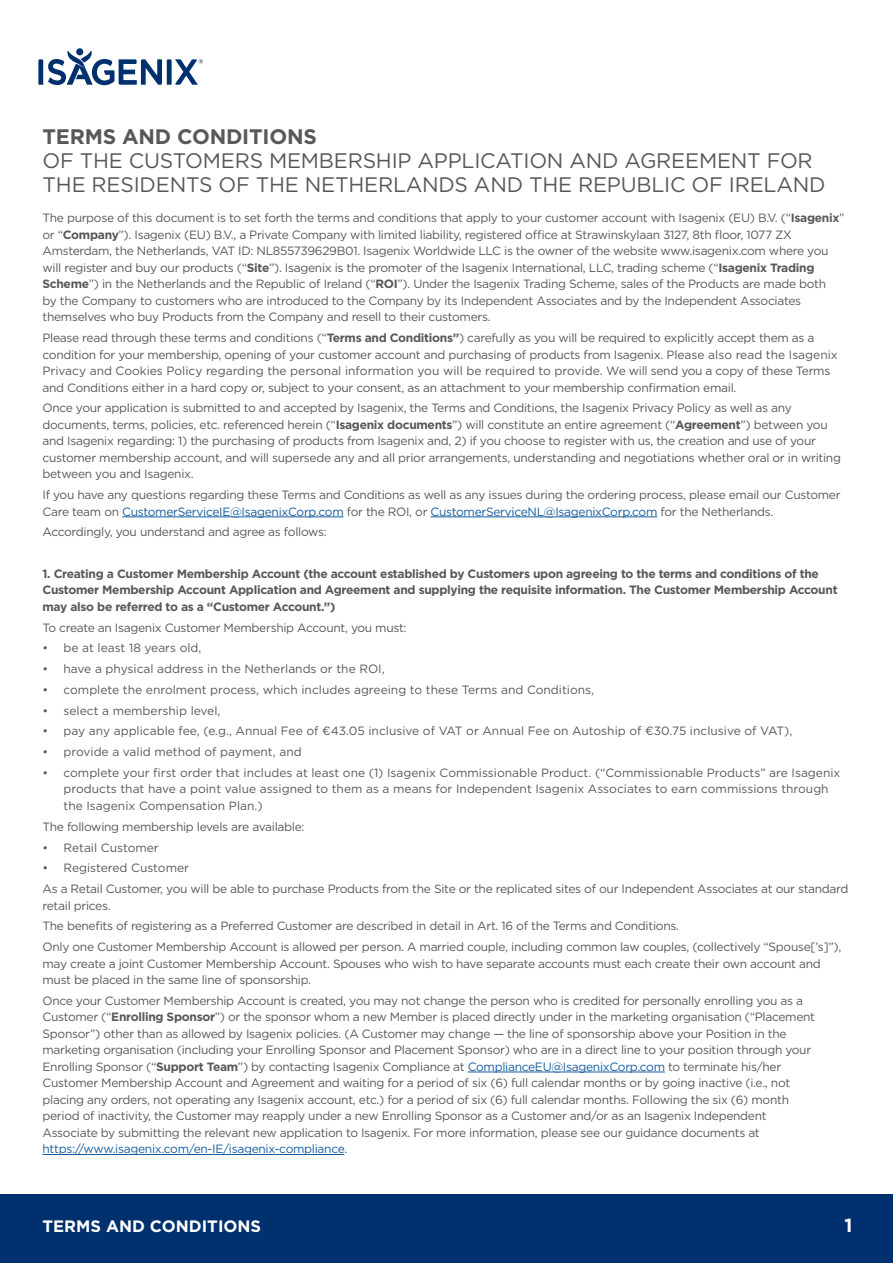
<style>
.page{position:relative;width:893px;height:1263px;background:#fff}
.page>*{position:absolute;margin:0;border:0;box-sizing:border-box;transform-origin:0 0}
.Headline{font:21px/24px "Gotham";letter-spacing:-.01em;color:#57585a}
.t1{font:700 18.9px "Gotham";color:#fff}
.t2{font:700 16.5px "Gotham";color:#fff}
.Body_2col_0518{font:12px/16.5px "Gotham";letter-spacing:-.025em;color:#57585a}
.Body_w__indent_2col{font:12px/16.5px "Gotham";color:#57585a}
.Body_2col_0518-2{font:700 12px/16.5px "Gotham";letter-spacing:-.025em;color:#57585a}
.s1{font-weight:700}
.s2{color:#175d9e}
</style>
<div class="page">
<div style="left:76px;top:48px;width:7px;height:7px;background:#00306d;border-radius:50%"></div>
<svg style="left:38px;top:51px;width:165px;height:34px"></svg>
<div style="left:0;top:1194px;width:893px;height:69px;background:#00306d"></div>
<hr style="left:122px;top:517px;width:221px;height:1px;background:#175d9e">
<hr style="left:431px;top:517px;width:226px;height:1px;background:#175d9e">
<hr style="left:468px;top:1072px;width:197px;height:1px;background:#175d9e">
<hr style="left:43px;top:1154px;width:301px;height:1px;background:#175d9e">
<p class="Headline" style="left:43px;top:124px;width:784px"><span class="s1">TERMS AND CONDITIONS<br></span>OF THE CUSTOMERS MEMBERSHIP APPLICATION AND AGREEMENT FOR<br>THE RESIDENTS OF THE NETHERLANDS AND THE REPUBLIC OF IRELAND</p>
<p class="Body_2col_0518" style="left:43px;top:210px;width:803px">The purpose of this document is to set forth the terms and conditions that apply to your customer account with Isagenix (EU) B.V. (“<span class="s1">Isagenix</span>” or “<span class="s1">Company</span>”). Isagenix (EU) B.V., a Private Company with limited liability, registered office at Strawinskylaan 3127, 8th floor, 1077 ZX Amsterdam, the Netherlands, VAT ID: NL855739629B01. Isagenix Worldwide LLC is the owner of the website www.isagenix.com where you will register and buy our products (“<span class="s1">Site</span>”). Isagenix is the promoter of the Isagenix International, LLC, trading scheme (“<span class="s1">Isagenix Trading Scheme</span>”) in the Netherlands and the Republic of Ireland (“<span class="s1">ROI</span>”). Under the Isagenix Trading Scheme, sales of the Products are made both<br>by the Company to customers who are introduced to the Company by its Independent Associates and by the Independent Associates themselves who buy Products from the Company and resell to their customers.</p>
<p class="Body_2col_0518" style="left:43px;top:329px;width:797px">Please read through these terms and conditions (“<span class="s1">Terms and Conditions”</span>) carefully as you will be required to explicitly accept them as a condition for your membership, opening of your customer account and purchasing of products from Isagenix. Please also read the Isagenix Privacy and Cookies Policy regarding the personal information you will be required to provide. We will send you a copy of these Terms and Conditions either in a hard copy or, subject to your consent, as an attachment to your membership confirmation email.</p>
<p class="Body_2col_0518" style="left:43px;top:400px;width:800px">Once your application is submitted to and accepted by Isagenix, the Terms and Conditions, the Isagenix Privacy Policy as well as any documents, terms, policies, etc. referenced herein (“<span class="s1">Isagenix documents</span>”) will constitute an entire agreement (“<span class="s1">Agreement</span>”) between you and Isagenix regarding: 1) the purchasing of products from Isagenix and, 2) if you choose to register with us, the creation and use of your customer membership account, and will supersede any and all prior arrangements, understanding and negotiations whether oral or in writing between you and Isagenix.</p>
<p class="Body_2col_0518" style="left:43px;top:486px;width:800px">If you have any questions regarding these Terms and Conditions as well as any issues during the ordering process, please email our Customer<br>Care team on <span class="s2">CustomerServiceIE@IsagenixCorp.com</span> for the ROI, or <span class="s2">CustomerServiceNL@IsagenixCorp.com</span> for the Netherlands.</p>
<p class="Body_2col_0518" style="left:43px;top:524px;width:286px">Accordingly, you understand and agree as follows:</p>
<p class="Body_2col_0518-2" style="left:43px;top:565px;width:797px">1. Creating a Customer Membership Account (the account established by Customers upon agreeing to the terms and conditions of the<br>Customer Membership Account Application and Agreement and supplying the requisite information. The Customer Membership Account may also be referred to as a “Customer Account.”)</p>
<p class="Body_2col_0518" style="left:43px;top:619px;width:366px">To create an Isagenix Customer Membership Account, you must:</p>
<p class="Body_w__indent_2col" style="left:43px;top:640px;width:161px">• be at least 18 years old,</p>
<p class="Body_w__indent_2col" style="left:43px;top:660px;width:344px">• have a physical address in the Netherlands or the ROI,</p>
<p class="Body_w__indent_2col" style="left:43px;top:681px;width:553px">• complete the enrolment process, which includes agreeing to these Terms and Conditions,</p>
<p class="Body_w__indent_2col" style="left:43px;top:702px;width:179px">• select a membership level,</p>
<p class="Body_w__indent_2col" style="left:43px;top:723px;width:751px">• pay any applicable fee, (e.g., Annual Fee of €43.05 inclusive of VAT or Annual Fee on Autoship of €30.75 inclusive of VAT),</p>
<p class="Body_w__indent_2col" style="left:43px;top:743px;width:261px">• provide a valid method of payment, and</p>
<p class="Body_w__indent_2col" style="left:64px;top:764px;width:778px;text-indent:-21px">• complete your first order that includes at least one (1) Isagenix Commissionable Product. (“Commissionable Products” are Isagenix products that have a point value assigned to them as a means for Independent Isagenix Associates to earn commissions through the Isagenix Compensation Plan.)</p>
<p class="Body_2col_0518" style="left:43px;top:818px;width:264px">The following membership levels are available:</p>
<p class="Body_w__indent_2col" style="left:43px;top:839px;width:118px">• Retail Customer</p>
<p class="Body_w__indent_2col" style="left:43px;top:859px;width:148px">• Registered Customer</p>
<p class="Body_2col_0518" style="left:43px;top:880px;width:807px">As a Retail Customer, you will be able to purchase Products from the Site or the replicated sites of our Independent Associates at our standard retail prices.</p>
<p class="Body_2col_0518" style="left:43px;top:917px;width:638px">The benefits of registering as a Preferred Customer are described in detail in Art. 16 of the Terms and Conditions.</p>
<p class="Body_2col_0518" style="left:43px;top:938px;width:800px">Only one Customer Membership Account is allowed per person. A married couple, including common law couples, (collectively “Spouse[’s]”), may create a joint Customer Membership Account. Spouses who wish to have separate accounts must each create their own account and must be placed in the same line of sponsorship.</p>
<p class="Body_2col_0518" style="left:43px;top:992px;width:774px">Once your Customer Membership Account is created, you may not change the person who is credited for personally enrolling you as a Customer (“<span class="s1">Enrolling Sponsor</span>”) or the sponsor whom a new Member is placed directly under in the marketing organisation (“Placement Sponsor”) other than as allowed by Isagenix policies. (A Customer may change — the line of sponsorship above your Position in the marketing organisation (including your Enrolling Sponsor and Placement Sponsor) who are in a direct line to your position through your Enrolling Sponsor (“<span class="s1">Support Team</span>”) by contacting Isagenix Compliance at <span class="s2">ComplianceEU@IsagenixCorp.com</span> to terminate his/her Customer Membership Account and Agreement and waiting for a period of six (6) full calendar months or by going inactive (i.e., not placing any orders, not operating any Isagenix account, etc.) for a period of six (6) full calendar months. Following the six (6) month period of inactivity, the Customer may reapply under a new Enrolling Sponsor as a Customer and/or as an Isagenix Independent Associate by submitting the relevant new application to Isagenix. For more information, please see our guidance documents at <span class="s2">https://www.isagenix.com/en-IE/isagenix-compliance</span>.</p>
<h3 class="t2" style="left:43px;top:1215px;width:220px">TERMS AND CONDITIONS</h3>
<h2 class="t1" style="left:844px;top:1212px;width:9px">1</h2>
</div>
